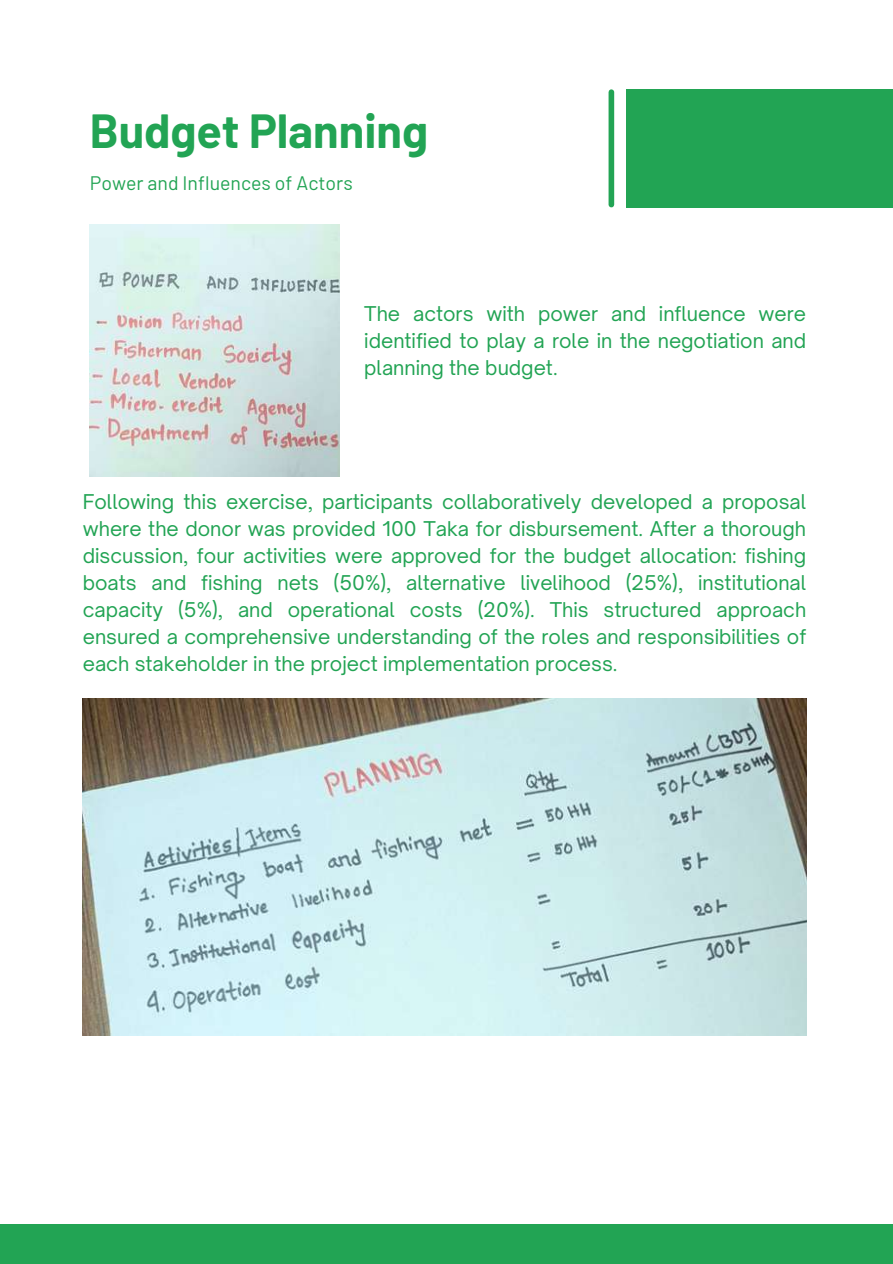
<style>
.page{position:relative;width:893px;height:1264px;background:#fff}
.page>*{position:absolute;margin:0;border:0;box-sizing:border-box;transform-origin:0 0}
.t1{font:700 46.8px "Barlow";color:#22a454}
.t2{font:19.5px/27px "Open Sauce One";color:#22a454;text-align:justify}
.t3{font:19.5px "Barlow";color:#22a454}
</style>
<div class="page">
<div style="left:608px;top:92px;width:6px;height:113px;background:#22a454"></div>
<div style="left:626px;top:89px;width:266px;height:118px;background:#22a454"></div>
<div style="left:0;top:1224px;width:892px;height:39px;background:#22a454"></div>
<img style="left:83px;top:698px;width:723px;height:337px">
<img style="left:90px;top:224px;width:250px;height:252px">
<h1 class="t1" style="left:90px;top:101px;width:340px">Budget Planning</h1>
<p class="t3" style="left:90px;top:170px;width:264px">Power and Influences of Actors</p>
<p class="t2" style="left:364px;top:300px;width:443px">The actors with power and influence were identified to play a role in the negotiation and planning the budget.</p>
<p class="t2" style="left:83px;top:488px;width:725px">Following this exercise, participants collaboratively developed a proposal where the donor was provided 100 Taka for disbursement. After a thorough discussion, four activities were approved for the budget allocation: fishing boats and fishing nets (50%), alternative livelihood (25%), institutional capacity (5%), and operational costs (20%). This structured approach ensured a comprehensive understanding of the roles and responsibilities of each stakeholder in the project implementation process.</p>
</div>
